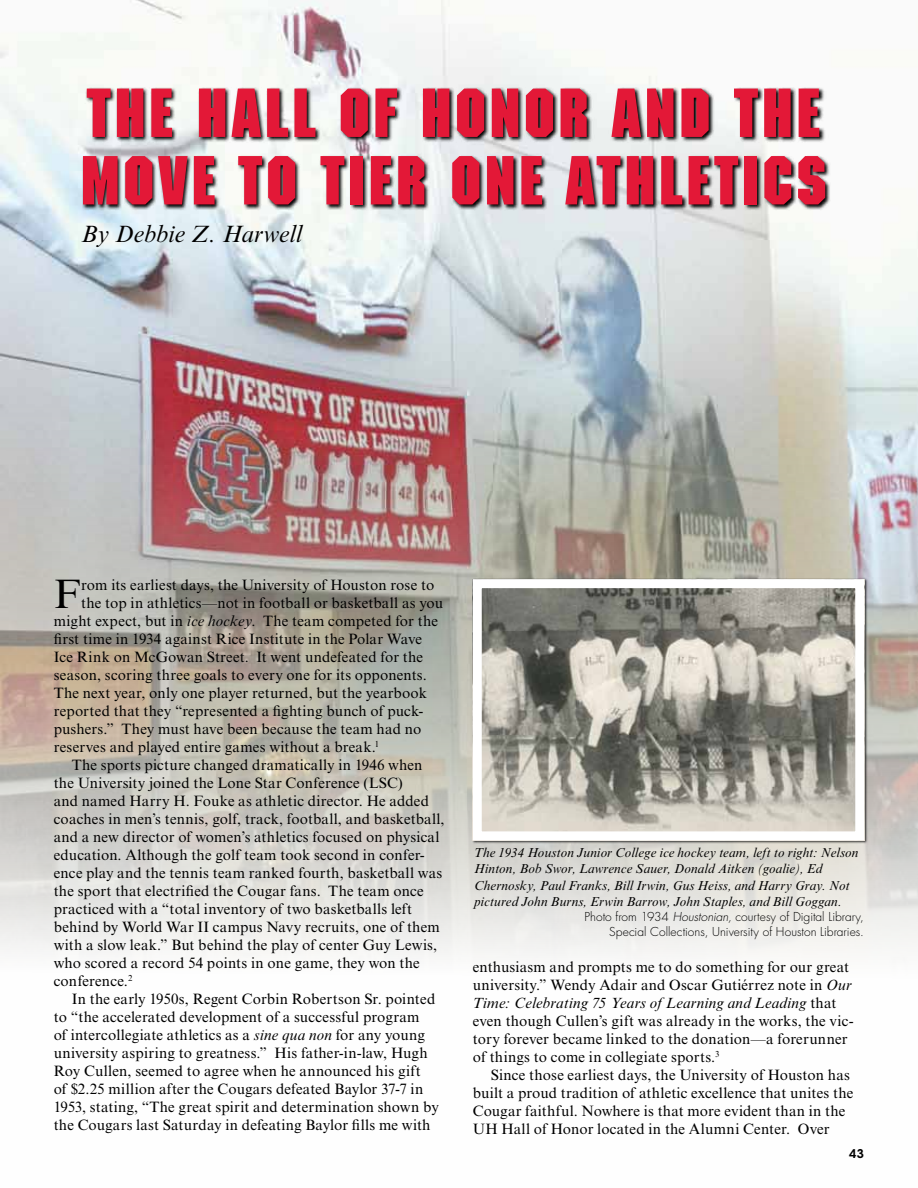
<style>
.page{position:relative;width:918px;height:1188px;background:#fff}
.page>*{position:absolute;margin:0;border:0;box-sizing:border-box;transform-origin:0 0}
.t1{font:700 67.5px/67.5px "Machine Std";letter-spacing:.04em;color:#e31837}
.t2{font:41.25px "Times New Roman MT Std";color:#000}
.t3{font:italic 24px "Times New Roman MT Std";color:#000}
.t4{font:15px/18px "Times New Roman MT Std";letter-spacing:.01em;color:#000}
.t5{font:italic 13.2px/16.5px "Times New Roman MT Std";letter-spacing:.005em;color:#000}
.t6{font:300 12px/15px "Futura Std";color:#000;text-align:right}
.t7{font:600 12px "ITC Avant Garde Std";color:#000}
.s1{font-style:italic}
</style>
<div class="page">
<img style="left:1px;top:0;width:917px;height:956px">
<svg style="left:82px;top:87px;width:748px;height:124px"></svg>
<div style="left:472px;top:579px;width:396px;height:265px;background:#000;opacity:.75"></div>
<img style="left:483px;top:589px;width:371px;height:241px">
<div style="left:473px;top:579px;width:391px;height:261px;border:9px solid #fff"></div>
<h1 class="t1" style="left:80px;top:78px;width:749px">THE HALL OF HONOR AND THE<br>MOVE TO TIER ONE ATHLETICS</h1>
<h3 class="t3" style="left:81px;top:220px;width:223px">By Debbie Z. Harwell</h3>
<h2 class="t2" style="left:54px;top:570px;width:29px">F</h2>
<p class="t4" style="left:81px;top:576px;width:355px">rom its earliest days, the University of Houston rose to</p>
<p class="t4" style="left:81px;top:594px;width:363px">the top in athletics—not in football or basketball as you</p>
<p class="t4" style="left:54px;top:612px;width:386px">might expect, but in <span class="s1">ice hockey</span>. The team competed for the</p>
<p class="t4" style="left:54px;top:630px;width:370px">first time in 1934 against Rice Institute in the Polar Wave</p>
<p class="t4" style="left:54px;top:648px;width:371px">Ice Rink on McGowan Street. It went undefeated for the</p>
<p class="t4" style="left:54px;top:666px;width:375px">season, scoring three goals to every one for its opponents.</p>
<p class="t4" style="left:54px;top:684px;width:375px">The next year, only one player returned, but the yearbook</p>
<p class="t4" style="left:54px;top:702px;width:371px">reported that they “represented a fighting bunch of puck-</p>
<p class="t4" style="left:54px;top:720px;width:369px">pushers.” They must have been because the team had no</p>
<p class="t4" style="left:54px;top:738px;width:327px">reserves and played entire games without a break.<sup>1</sup></p>
<p class="t4" style="left:72px;top:756px;width:352px">The sports picture changed dramatically in 1946 when</p>
<p class="t4" style="left:54px;top:774px;width:351px">the University joined the Lone Star Conference (LSC)</p>
<p class="t4" style="left:54px;top:792px;width:377px">and named Harry H. Fouke as athletic director. He added</p>
<p class="t4" style="left:54px;top:810px;width:392px">coaches in men’s tennis, golf, track, football, and basketball,</p>
<p class="t4" style="left:54px;top:828px;width:387px">and a new director of women’s athletics focused on physical</p>
<p class="t4" style="left:54px;top:846px;width:373px">education. Although the golf team took second in confer-</p>
<p class="t4" style="left:54px;top:864px;width:390px">ence play and the tennis team ranked fourth, basketball was</p>
<p class="t4" style="left:54px;top:882px;width:372px">the sport that electrified the Cougar fans. The team once</p>
<p class="t4" style="left:54px;top:900px;width:360px">practiced with a “total inventory of two basketballs left</p>
<p class="t4" style="left:54px;top:918px;width:388px">behind by World War II campus Navy recruits, one of them</p>
<p class="t4" style="left:54px;top:936px;width:385px">with a slow leak.” But behind the play of center Guy Lewis,</p>
<p class="t4" style="left:54px;top:954px;width:368px">who scored a record 54 points in one game, they won the</p>
<p class="t4" style="left:54px;top:972px;width:80px">conference.<sup>2</sup></p>
<p class="t4" style="left:72px;top:990px;width:365px">In the early 1950s, Regent Corbin Robertson Sr. pointed</p>
<p class="t4" style="left:54px;top:1008px;width:367px">to “the accelerated development of a successful program</p>
<p class="t4" style="left:54px;top:1026px;width:373px">of intercollegiate athletics as a <span class="s1">sine qua non</span> for any young</p>
<p class="t4" style="left:54px;top:1044px;width:375px">university aspiring to greatness.” His father-in-law, Hugh</p>
<p class="t4" style="left:54px;top:1062px;width:369px">Roy Cullen, seemed to agree when he announced his gift</p>
<p class="t4" style="left:54px;top:1080px;width:371px">of $2.25 million after the Cougars defeated Baylor 37-7 in</p>
<p class="t4" style="left:54px;top:1098px;width:387px">1953, stating, “The great spirit and determination shown by</p>
<p class="t4" style="left:54px;top:1116px;width:378px">the Cougars last Saturday in defeating Baylor fills me with</p>
<p class="t5" style="left:474px;top:844px;width:386px">The 1934 Houston Junior College ice hockey team, left to right: Nelson Hinton, Bob Swor, Lawrence Sauer, Donald Aitken (goalie), Ed Chernosky, Paul Franks, Bill Irwin, Gus Heiss, and Harry Gray. Not pictured John Burns, Erwin Barrow, John Staples, and Bill Goggan.</p>
<p class="t6" style="left:584px;top:910px;width:281px">Photo from 1934 <span class="s1">Houstonian,</span> courtesy of Digital Library,<br>Special Collections, University of Houston Libraries.</p>
<p class="t4" style="left:473px;top:958px;width:382px">enthusiasm and prompts me to do something for our great university.” Wendy Adair and Oscar Gutiérrez note in <span class="s1">Our Time: Celebrating 75 Years of Learning and Leading</span> that even though Cullen’s gift was already in the works, the vic&shy;tory forever became linked to the donation—a forerunner of things to come in collegiate sports.<sup>3</sup></p>
<p class="t4" style="left:473px;top:1066px;width:382px;text-indent:18px">Since those earliest days, the University of Houston has built a proud tradition of athletic excellence that unites the Cougar faithful. Nowhere is that more evident than in the UH Hall of Honor located in the Alumni Center. Over</p>
<p class="t7" style="left:849px;top:1146px;width:16px">43</p>
</div>
